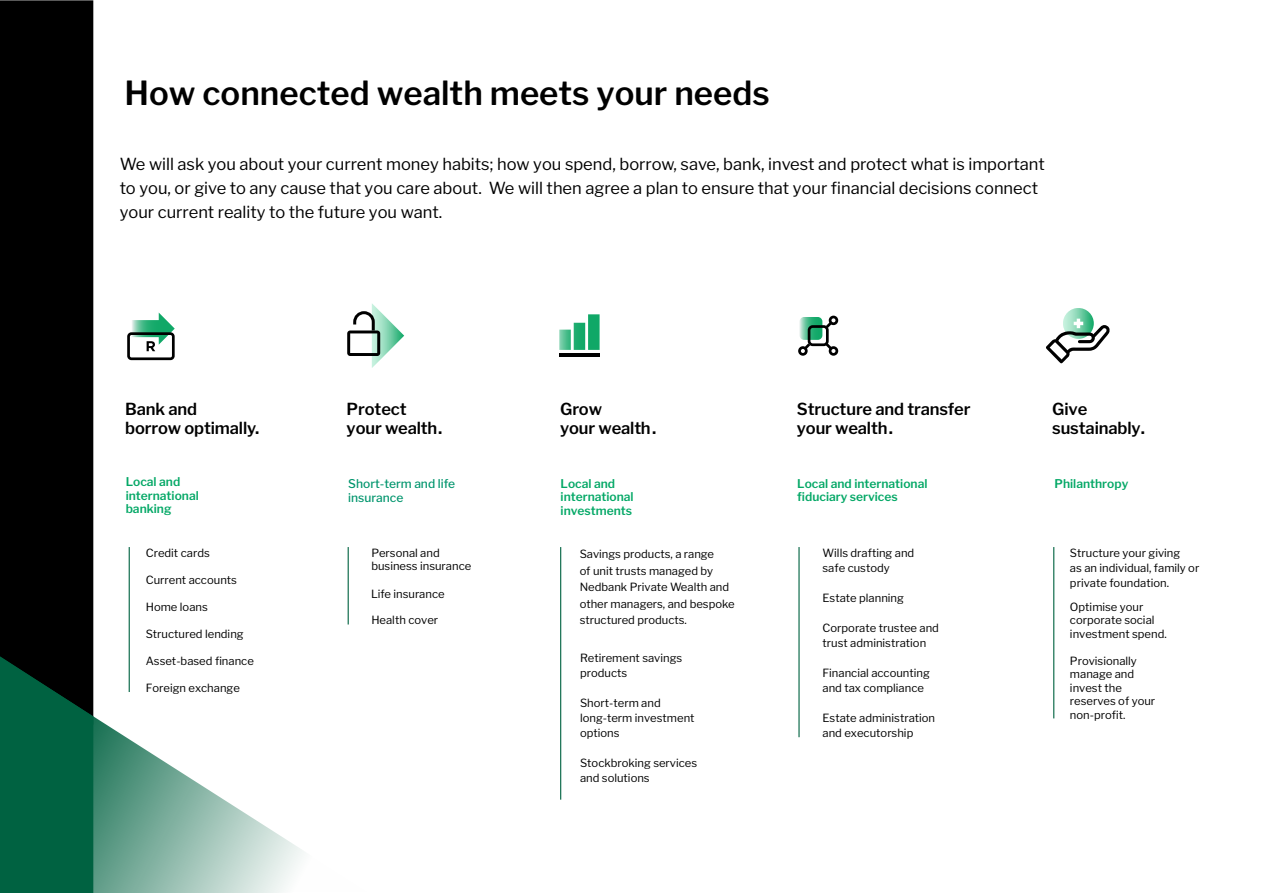
<style>
.page{position:relative;width:1263px;height:893px;background:#fff}
.page>*{position:absolute;margin:0;border:0;box-sizing:border-box;transform-origin:0 0}
.t1{font:600 33px "Libre Franklin";color:#000}
.t2{font:600 22.5px "Libre Franklin";color:#000}
.t3{font:16.5px/24px "Libre Franklin";color:#000}
.t4{font:600 16.5px/19.5px "Libre Franklin";letter-spacing:-.01em;color:#000}
.t5{font:600 12px/13.2px "Libre Franklin";color:#04a866}
.t6{font:500 12px/14.4px "Libre Franklin";color:#00956d}
.t7{font:11.25px/15px "Libre Franklin";color:#000}
.t8{font:11.25px "Libre Franklin";color:#010101}
.s1{font-size:18px}
</style>
<div class="page">
<div style="left:829px;top:316px;width:9px;height:9px;border:3px solid #000;border-radius:50%"></div>
<div style="left:829px;top:346px;width:9px;height:10px;border:3px solid #000;border-radius:50%"></div>
<div style="left:798px;top:346px;width:10px;height:10px;border:3px solid #000;border-radius:50%"></div>
<svg style="left:799px;top:317px;width:36px;height:36px"></svg>
<div style="left:127px;top:332px;width:48px;height:28px;border:3px solid #000;border-radius:3px"></div>
<svg style="left:132px;top:313px;width:43px;height:38px"></svg>
<svg style="left:372px;top:303px;width:32px;height:65px"></svg>
<svg style="left:347px;top:310px;width:33px;height:46px"></svg>
<svg style="left:559px;top:314px;width:41px;height:36px"></svg>
<hr style="left:559px;top:354px;width:41px;height:3px;background:#000">
<svg style="left:1063px;top:308px;width:31px;height:17px"></svg>
<svg style="left:1046px;top:325px;width:64px;height:38px"></svg>
<hr style="left:129px;top:547px;width:1px;height:145px;background:#006341">
<hr style="left:348px;top:547px;width:1px;height:77px;background:#006341">
<hr style="left:560px;top:547px;width:1px;height:253px;background:#006341">
<hr style="left:798px;top:547px;width:2px;height:190px;background:#006341">
<hr style="left:1053px;top:547px;width:1px;height:171px;background:#006341">
<div style="left:0;top:0;width:93px;height:656px;background:#000"></div>
<svg style="left:93px;top:657px;width:211px;height:236px"></svg>
<svg style="left:0;top:656px;width:93px;height:237px;background:#005538"></svg>
<h1 class="t1" style="left:124px;top:73px;width:647px">How connected wealth meets your needs</h1>
<h2 class="t2" style="left:124px;top:141px;width:524px">We will ask you about your current money habits:</h2>
<h3 class="t3" style="left:124px;top:181px;width:883px">We will ask you about your current money habits: how you currently spend (and are rewarded for this), borrow, save,</h3>
<p class="t3" style="left:120px;top:152px;width:926px">We will ask you about your current money habits; how you spend, borrow, save, bank, invest and protect what is important to you, or give to any cause that you care about. We will then agree a plan to ensure that your financial decisions connect your current reality to the future you want.</p>
<h3 class="t4" style="left:125px;top:399px;width:136px">Bank and<br>borrow optimally<span class="s1">.</span></h3>
<p class="t5" style="left:126px;top:476px;width:75px">Local and international banking</p>
<p class="t8" style="left:146px;top:546px;width:66px">Credit cards</p>
<p class="t8" style="left:146px;top:573px;width:93px">Current accounts</p>
<p class="t8" style="left:146px;top:600px;width:64px">Home loans</p>
<p class="t8" style="left:146px;top:627px;width:99px">Structured lending</p>
<p class="t8" style="left:146px;top:654px;width:110px">Asset-based finance</p>
<p class="t8" style="left:146px;top:681px;width:96px">Foreign exchange</p>
<h3 class="t4" style="left:347px;top:399px;width:97px">Protect your wealth<span class="s1">.</span></h3>
<p class="t6" style="left:348px;top:476px;width:108px">Short-term and life insurance</p>
<p class="t5" style="left:349px;top:477px;width:125px;text-indent:67px">insurance and life assurance</p>
<p class="t7" style="left:371px;top:546px;width:101px;line-height:13.5px">Personal and business insurance</p>
<p class="t7" style="left:394px;top:586px;width:55px">assurance</p>
<p class="t7" style="left:371px;top:613px;width:68px">Health cover</p>
<p class="t7" style="left:371px;top:586px;width:75px">Life insurance</p>
<h3 class="t4" style="left:560px;top:399px;width:98px">Grow<br>your wealth<span class="s1">.</span></h3>
<p class="t5" style="left:561px;top:477px;width:75px">Local and international investments</p>
<p class="t7" style="left:580px;top:545px;width:123px">Bank savings products, a range of unit trusts managed by Nedbank</p>
<p class="t7" style="left:580px;top:546px;width:156px;line-height:16.5px">Savings products, a range<br>of unit trusts managed by<br>Nedbank Private Wealth and other managers, and bespoke structured products.</p>
<p class="t7" style="left:580px;top:650px;width:104px">Retirement savings products</p>
<p class="t7" style="left:580px;top:695px;width:116px">Short-term and long-term investment options</p>
<p class="t7" style="left:580px;top:755px;width:119px">Stockbroking services and solutions</p>
<h3 class="t4" style="left:797px;top:399px;width:175px">Structure and transfer your wealth<span class="s1">.</span></h3>
<p class="t5" style="left:797px;top:477px;width:132px">Local and international fiduciary services</p>
<p class="t7" style="left:822px;top:545px;width:93px">Wills drafting and safe custody</p>
<p class="t7" style="left:822px;top:590px;width:83px">Estate planning</p>
<p class="t7" style="left:822px;top:620px;width:118px">Corporate trustee and trust administration</p>
<p class="t7" style="left:822px;top:665px;width:109px">Financial accounting and tax compliance</p>
<p class="t7" style="left:822px;top:710px;width:114px">Estate administration and executorship</p>
<h3 class="t4" style="left:1052px;top:399px;width:94px">Give sustainably<span class="s1">.</span></h3>
<p class="t5" style="left:1055px;top:477px;width:75px">Philanthropy</p>
<p class="t7" style="left:1070px;top:545px;width:131px">Structure your giving<br>as an individual, family or private foundation.</p>
<p class="t7" style="left:1070px;top:600px;width:98px;line-height:13.5px">Optimise your corporate social investment spend.</p>
<p class="t7" style="left:1070px;top:654px;width:87px;line-height:13.5px">Provisionally manage and invest the reserves of your non-profit.</p>
</div>
